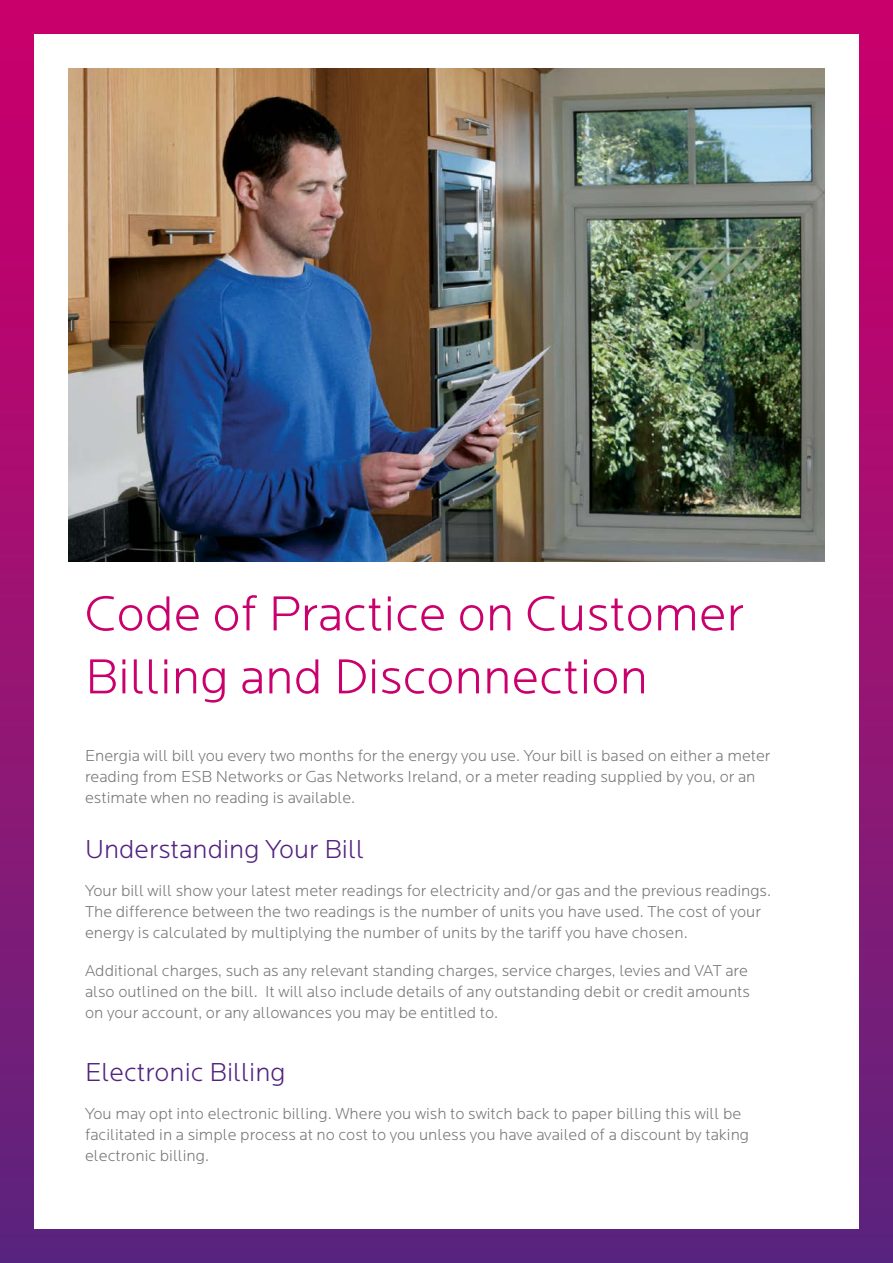
<style>
.page{position:relative;width:893px;height:1263px;background:#fff}
.page>*{position:absolute;margin:0;border:0;box-sizing:border-box;transform-origin:0 0}
.t1{font:300 51px/63px "Locator";color:#ca006c}
.t2{font:300 27px "Locator";color:#522380}
.t3{font:300 16.5px/21px "Locator";color:#77787b}
</style>
<div class="page">
<div style="left:0;top:0;width:893px;height:1263px;background:linear-gradient(to bottom,#d1006a,#5f267d)"></div>
<div style="left:34px;top:34px;width:825px;height:1195px;background:#fff"></div>
<img style="left:68px;top:68px;width:757px;height:493px">
<h1 class="t1" style="left:85px;top:584px;width:660px">Code of Practice on Customer<br>Billing and Disconnection</h1>
<p class="t3" style="left:85px;top:745px;width:687px">Energia will bill you every two months for the energy you use. Your bill is based on either a meter reading from ESB Networks or Gas Networks Ireland, or a meter reading supplied by you, or an estimate when no reading is available.</p>
<h2 class="t2" style="left:85px;top:835px;width:281px">Understanding Your Bill</h2>
<p class="t3" style="left:85px;top:880px;width:688px">Your bill will show your latest meter readings for electricity and/or gas and the previous readings.<br>The difference between the two readings is the number of units you have used. The cost of your energy is calculated by multiplying the number of units by the tariff you have chosen.</p>
<p class="t3" style="left:85px;top:960px;width:666px">Additional charges, such as any relevant standing charges, service charges, levies and VAT are also outlined on the bill. It will also include details of any outstanding debit or credit amounts on your account, or any allowances you may be entitled to.</p>
<h2 class="t2" style="left:85px;top:1058px;width:202px">Electronic Billing</h2>
<p class="t3" style="left:85px;top:1104px;width:666px">You may opt into electronic billing. Where you wish to switch back to paper billing this will be facilitated in a simple process at no cost to you unless you have availed of a discount by taking electronic billing.</p>
</div>
